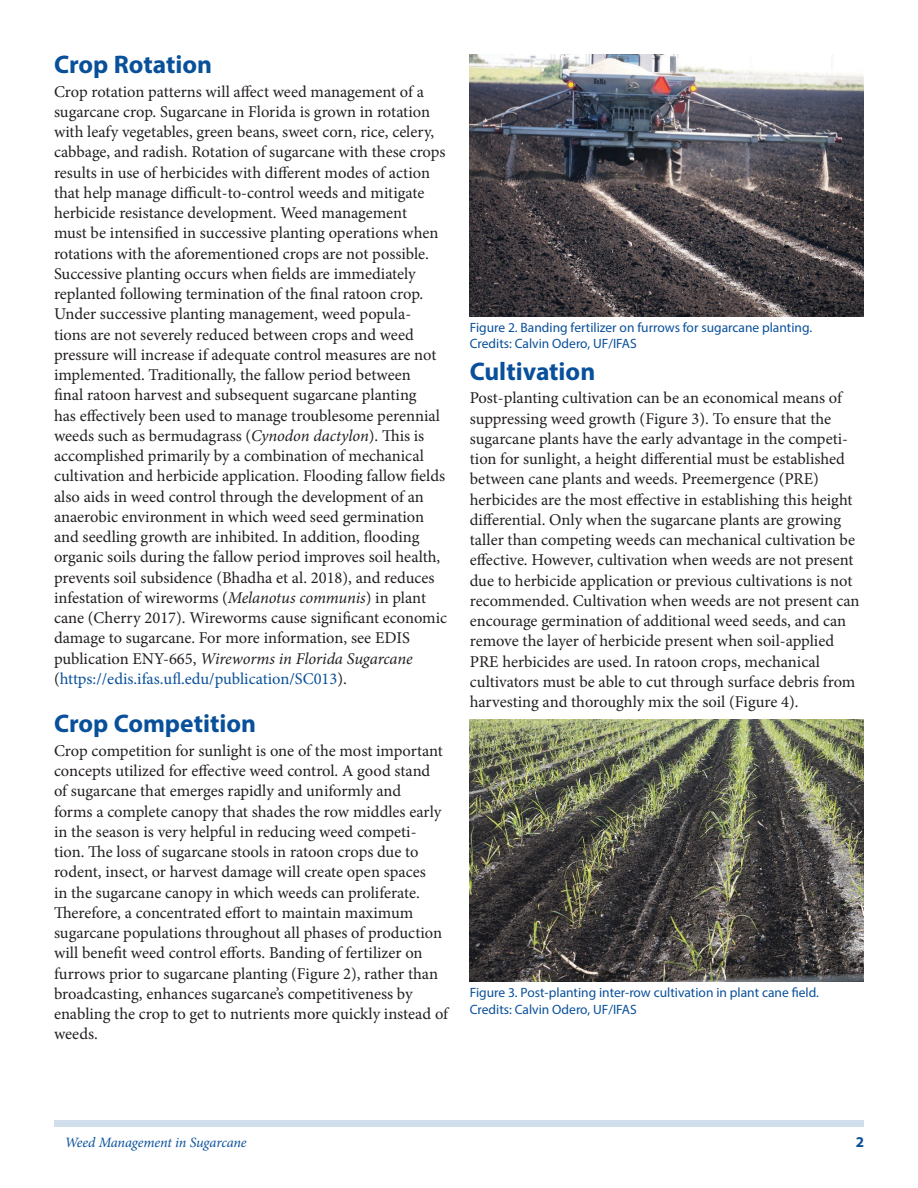
<style>
.page{position:relative;width:918px;height:1188px;background:#fff}
.page>*{position:absolute;margin:0;border:0;box-sizing:border-box;transform-origin:0 0}
.SectionHeading0{font:700 25.5px "Myriad Pro";color:#09509a}
.Paragraph{font:16.5px/20.2px "Minion Pro";color:#231f20}
.t1{font:700 15px "Myriad Pro";color:#09509a}
.RunningTitleItalics{font:italic 14.25px "Minion Pro";letter-spacing:-.01em;color:#09509a}
.t2{font:13.5px/16.5px "Myriad Pro";color:#09509a}
.s1{font-style:italic}
.s2{color:#09509a}
</style>
<div class="page">
<div style="left:54px;top:1120px;width:810px;height:7px;background:#d0dfeb"></div>
<img style="left:470px;top:54px;width:394px;height:262px">
<img style="left:470px;top:720px;width:394px;height:262px">
<p class="SectionHeading0" style="left:54px;top:48px;width:160px">Crop Rotation</p>
<p class="Paragraph" style="left:54px;top:81px;width:395px">Crop rotation patterns will affect weed management of a sugarcane crop. Sugarcane in Florida is grown in rotation with leafy vegetables, green beans, sweet corn, rice, celery, cabbage, and radish. Rotation of sugarcane with these crops results in use of herbicides with different modes of action that help manage difficult-to-control weeds and mitigate herbicide resistance development. Weed management<br>must be intensified in successive planting operations when rotations with the aforementioned crops are not possible.<br>Successive planting occurs when fields are immediately replanted following termination of the final ratoon crop.<br>Under successive planting management, weed popula&shy;tions are not severely reduced between crops and weed pressure will increase if adequate control measures are not implemented. Traditionally, the fallow period between<br>final ratoon harvest and subsequent sugarcane planting<br>has effectively been used to manage troublesome perennial weeds such as bermudagrass (<span class="s1">Cynodon dactylon</span>). This is accomplished primarily by a combination of mechanical cultivation and herbicide application. Flooding fallow fields also aids in weed control through the development of an anaerobic environment in which weed seed germination and seedling growth are inhibited. In addition, flooding organic soils during the fallow period improves soil health, prevents soil subsidence (Bhadha et al. 2018), and reduces infestation of wireworms (<span class="s1">Melanotus communis</span>) in plant cane (Cherry 2017). Wireworms cause significant economic damage to sugarcane. For more information, see EDIS publication ENY-665, <span class="s1">Wireworms in Florida Sugarcane </span>(<span class="s2">https://edis.ifas.ufl.edu/publication/SC013</span>).</p>
<p class="SectionHeading0" style="left:54px;top:707px;width:204px">Crop Competition</p>
<p class="Paragraph" style="left:54px;top:741px;width:396px">Crop competition for sunlight is one of the most important concepts utilized for effective weed control. A good stand<br>of sugarcane that emerges rapidly and uniformly and<br>forms a complete canopy that shades the row middles early in the season is very helpful in reducing weed competi&shy;tion. The loss of sugarcane stools in ratoon crops due to rodent, insect, or harvest damage will create open spaces<br>in the sugarcane canopy in which weeds can proliferate.<br>Therefore, a concentrated effort to maintain maximum sugarcane populations throughout all phases of production will benefit weed control efforts. Banding of fertilizer on furrows prior to sugarcane planting (Figure 2), rather than broadcasting, enhances sugarcane’s competitiveness by enabling the crop to get to nutrients more quickly instead of weeds.</p>
<p class="t2" style="left:470px;top:319px;width:344px">Figure 2. Banding fertilizer on furrows for sugarcane planting.<br>Credits: Calvin Odero, UF/IFAS</p>
<p class="SectionHeading0" style="left:470px;top:355px;width:127px">Cultivation</p>
<p class="Paragraph" style="left:470px;top:388px;width:391px">Post-planting cultivation can be an economical means of suppressing weed growth (Figure 3). To ensure that the sugarcane plants have the early advantage in the competi&shy;tion for sunlight, a height differential must be established between cane plants and weeds. Preemergence (PRE) herbicides are the most effective in establishing this height differential. Only when the sugarcane plants are growing taller than competing weeds can mechanical cultivation be effective. However, cultivation when weeds are not present due to herbicide application or previous cultivations is not recommended. Cultivation when weeds are not present can encourage germination of additional weed seeds, and can remove the layer of herbicide present when soil-applied PRE herbicides are used. In ratoon crops, mechanical cultivators must be able to cut through surface debris from harvesting and thoroughly mix the soil (Figure 4).</p>
<p class="t2" style="left:470px;top:984px;width:351px">Figure 3. Post-planting inter-row cultivation in plant cane field.<br>Credits: Calvin Odero, UF/IFAS</p>
<p class="RunningTitleItalics" style="left:65px;top:1133px;width:183px">Weed Management in Sugarcane</p>
<p class="t1" style="left:856px;top:1133px;width:10px">2</p>
</div>
